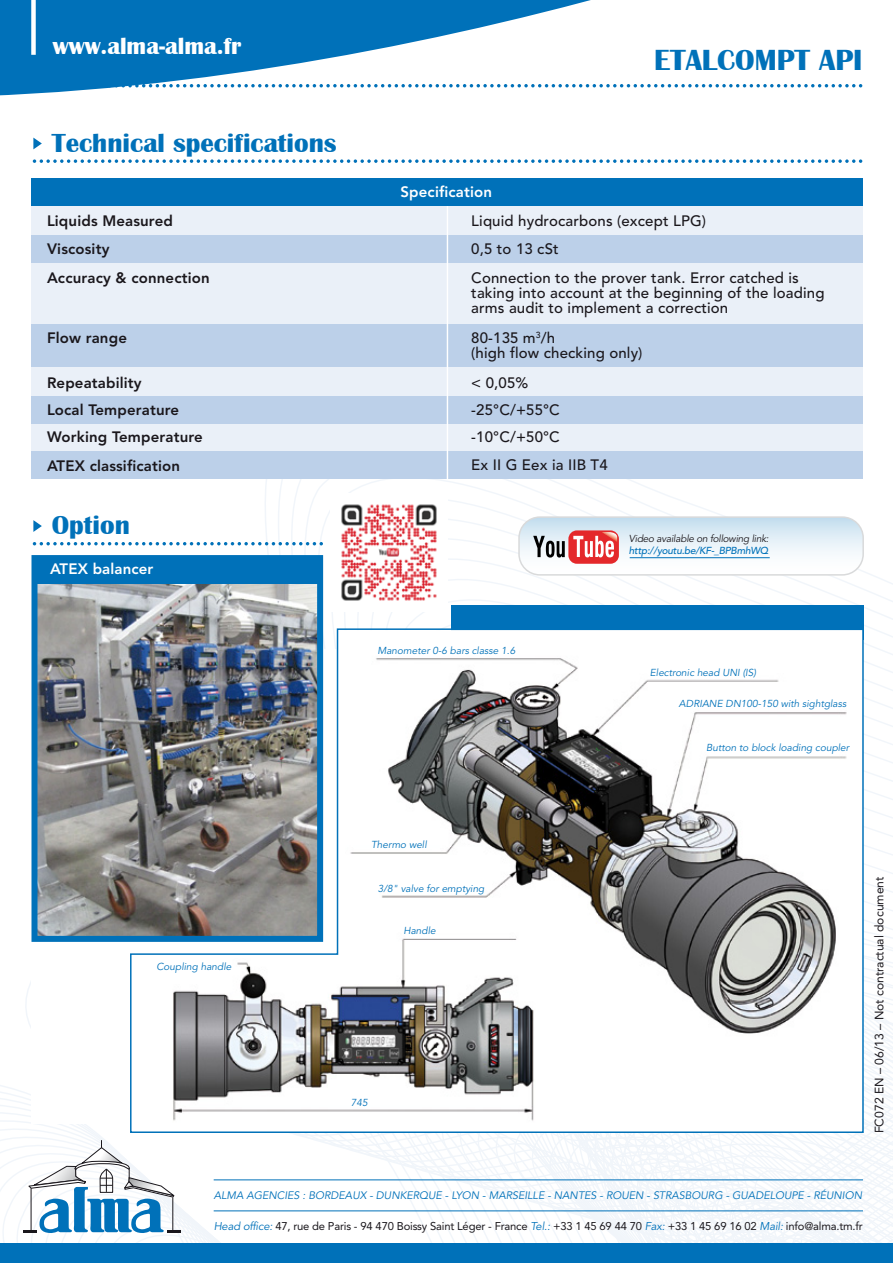
<style>
.page{position:relative;width:893px;height:1263px;background:#fff}
.page>*{position:absolute;margin:0;border:0;box-sizing:border-box;transform-origin:0 0}
.t1{font:700 30px "Britannic";color:#0071b9}
.t2{font:700 26.85px "Britannic";color:#0071b9}
.t3{font:700 24px "Britannic";color:#fff}
.t4{font:500 15px/15px "Avenir";letter-spacing:.01em;color:#1a171c}
.t5{font:800 15px "Avenir";letter-spacing:.01em;color:#1a171c}
.t6{font:800 15px "Avenir";letter-spacing:.01em;color:#fff}
.t7{font:12.15px "Avenir";color:#1a171c}
.t8{font:11.25px "Avenir";letter-spacing:-.015em;color:#1a171c}
.t9{font:italic 10.8px "Avenir";letter-spacing:-.005em;color:#0071b9}
.t10{font:italic 10.05px "Avenir";color:#0071b9}
.t11{font:italic 10.05px "Avenir";letter-spacing:-.025em;color:#1a171c}
.t12{font:italic 500 10.05px "Avenir";letter-spacing:-.025em;color:#0071b9}
.s1{font-style:italic;color:#0071b9}
</style>
<div class="page">
<svg style="left:786px;top:776px;width:101px;height:467px"></svg>
<svg style="left:796px;top:779px;width:96px;height:464px"></svg>
<svg style="left:805px;top:781px;width:88px;height:462px"></svg>
<svg style="left:0;top:0;width:863px;height:96px"></svg>
<div style="left:31px;top:0;width:5px;height:55px;background:#fff"></div>
<div style="left:0;top:1243px;width:893px;height:20px;background:#0071b9"></div>
<svg style="left:33px;top:84px;width:829px;height:3px"></svg>
<svg style="left:24px;top:1140px;width:156px;height:103px"></svg>
<hr style="left:214px;top:1179px;width:649px;height:1px;background:#0071b9">
<hr style="left:214px;top:1210px;width:649px;height:1px;background:#0071b9">
<div style="left:451px;top:605px;width:413px;height:34px;background:#0071b9"></div>
<svg style="left:130px;top:628px;width:734px;height:506px"></svg>
<svg style="left:33px;top:159px;width:829px;height:4px"></svg>
<svg style="left:33px;top:138px;width:9px;height:11px"></svg>
<svg style="left:33px;top:542px;width:290px;height:3px"></svg>
<svg style="left:33px;top:520px;width:9px;height:12px"></svg>
<div style="left:31px;top:178px;width:832px;height:300px;background:#eaf0f8"></div>
<div style="left:31px;top:235px;width:832px;height:28px;background:#bcd0e9"></div>
<div style="left:31px;top:324px;width:832px;height:42px;background:#bcd0e9"></div>
<div style="left:31px;top:396px;width:832px;height:27px;background:#bcd0e9"></div>
<div style="left:31px;top:451px;width:832px;height:28px;background:#bcd0e9"></div>
<hr style="left:447px;top:205px;width:1px;height:274px;background:#fff">
<div style="left:31px;top:178px;width:832px;height:28px;background:#0071b9"></div>
<img style="left:39px;top:583px;width:277px;height:352px">
<div style="left:34px;top:558px;width:286px;height:25px;background:#0071b9"></div>
<div style="left:519px;top:517px;width:344px;height:58px;background:linear-gradient(to bottom,#c8e0ef,#fff);border-radius:21px"></div>
<div style="left:518px;top:516px;width:346px;height:60px;border:2px solid #d9dadb;border-radius:21px"></div>
<div style="left:568px;top:530px;width:51px;height:34px;background:#e4282b;border-radius:8px"></div>
<svg style="left:573px;top:532px;width:44px;height:25px"></svg>
<svg style="left:533px;top:536px;width:32px;height:21px"></svg>
<hr style="left:630px;top:557px;width:140px;height:1px;background:#0071b9">
<div style="left:32px;top:555px;width:291px;height:387px;border:6px solid #0071b9"></div>
<svg style="left:530px;top:825px;width:169px;height:171px"></svg>
<img style="left:341px;top:504px;width:96px;height:97px">
<h3 class="t3" style="left:53px;top:33px;width:190px">www.alma-alma.fr</h3>
<h2 class="t2" style="left:52px;top:128px;width:286px">Technical specifications</h2>
<p class="t6" style="left:400px;top:183px;width:93px">Specification</p>
<h1 class="t1" style="left:654px;top:43px;width:210px">ETALCOMPT API</h1>
<p class="t5" style="left:47px;top:212px;width:127px">Liquids Measured</p>
<p class="t4" style="left:471px;top:214px;width:236px">Liquid hydrocarbons (except LPG)</p>
<p class="t5" style="left:47px;top:240px;width:64px">Viscosity</p>
<p class="t4" style="left:471px;top:242px;width:89px">0,5 to 13 cSt</p>
<p class="t5" style="left:47px;top:269px;width:164px">Accuracy &amp; connection</p>
<p class="t4" style="left:471px;top:271px;width:355px">Connection to the prover tank. Error catched is taking into account at the beginning of the loading arms audit to implement a correction</p>
<p class="t5" style="left:47px;top:329px;width:81px">Flow range</p>
<p class="t4" style="left:471px;top:331px;width:173px">80-135 m<sup>3</sup>/h<br>(high flow checking only)</p>
<p class="t5" style="left:47px;top:374px;width:96px">Repeatability</p>
<p class="t4" style="left:471px;top:376px;width:59px">&lt; 0,05%</p>
<p class="t5" style="left:47px;top:401px;width:134px">Local Temperature</p>
<p class="t4" style="left:471px;top:403px;width:90px">-25°C/+55°C</p>
<p class="t5" style="left:47px;top:428px;width:157px">Working Temperature</p>
<p class="t4" style="left:471px;top:430px;width:90px">-10°C/+50°C</p>
<p class="t5" style="left:47px;top:456px;width:135px">ATEX classification</p>
<p class="t4" style="left:471px;top:458px;width:138px">Ex II G Eex ia IIB T4</p>
<h2 class="t2" style="left:52px;top:510px;width:80px">Option</h2>
<p class="t6" style="left:50px;top:560px;width:105px">ATEX balancer</p>
<p class="t11" style="left:629px;top:533px;width:141px">Video available on following link:</p>
<p class="t12" style="left:629px;top:545px;width:141px">http://youtu.be/KF-_BPBmhWQ</p>
<p class="t10" style="left:377px;top:645px;width:139px">Manometer 0-6 bars classe 1.6</p>
<p class="t10" style="left:650px;top:667px;width:108px">Electronic head UNI (IS)</p>
<p class="t10" style="left:679px;top:698px;width:169px">ADRIANE DN100-150 with sightglass</p>
<p class="t10" style="left:706px;top:741px;width:145px">Button to block loading coupler</p>
<p class="t10" style="left:157px;top:961px;width:76px">Coupling handle</p>
<p class="t10" style="left:371px;top:839px;width:57px">Thermo well</p>
<p class="t10" style="left:378px;top:883px;width:108px">3/8" valve for emptying</p>
<p class="t10" style="left:403px;top:925px;width:34px">Handle</p>
<p class="t10" style="left:351px;top:1097px;width:18px">745</p>
<p class="t7" style="left:872px;top:1133px;width:258px;rotate:-90deg">FC072 EN – 06/13 – Not contractual document</p>
<p class="t9" style="left:214px;top:1189px;width:650px">ALMA AGENCIES : BORDEAUX - DUNKERQUE - LYON - MARSEILLE - NANTES - ROUEN - STRASBOURG - GUADELOUPE - RÉUNION</p>
<p class="t8" style="left:214px;top:1220px;width:651px"><span class="s1">Head office:</span> 47, rue de Paris - 94 470 Boissy Saint Léger - France <span class="s1">Tel.:</span> +33 1 45 69 44 70 <span class="s1">Fax:</span> +33 1 45 69 16 02 <span class="s1">Mail:</span> info@alma.tm.fr</p>
</div>
